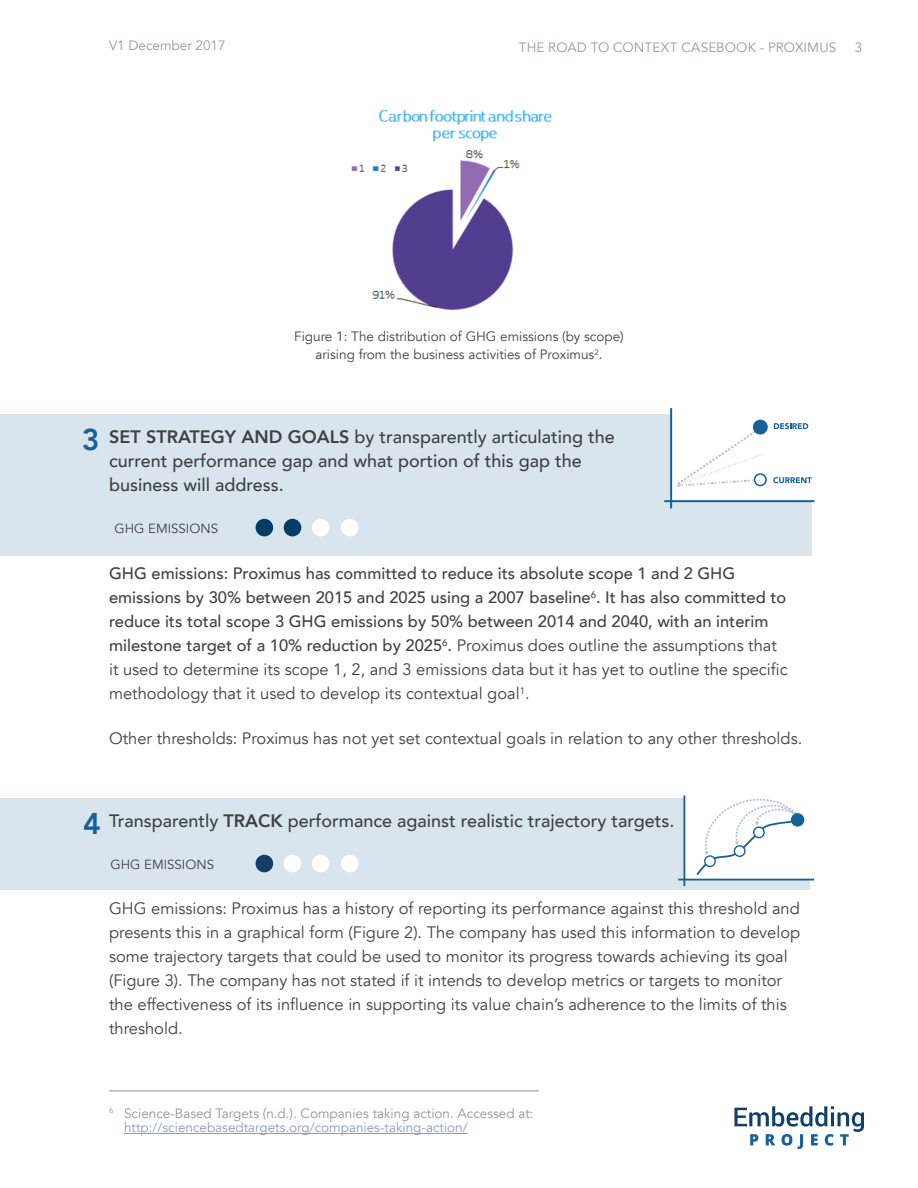
<style>
.page{position:relative;width:918px;height:1188px;background:#fff}
.page>*{position:absolute;margin:0;border:0;box-sizing:border-box;transform-origin:0 0}
.t1{font:800 30px "Avenir";color:#16609b}
.t2{font:500 18px/24px "Avenir";color:#414042}
.t3{font:16.5px/24px "Avenir";color:#414042}
.t4{font:500 16.5px/24px "Avenir";color:#414042}
.t5{font:13.5px/15px "Avenir";color:#939598}
.t6{font:13.5px/18px "Avenir";color:#414042;text-align:center}
.t7{font:13.5px "Avenir";color:#a2988a}
.t8{font:13.2px "Avenir";color:#414042}
.s1{font-weight:800}
.s2{font-weight:400}
.s3{color:#879bc6}
</style>
<div class="page">
<div style="left:0;top:414px;width:811px;height:141px;background:#d9e5ec"></div>
<div style="left:0;top:799px;width:810px;height:91px;background:#d9e5ec"></div>
<img style="left:351px;top:109px;width:201px;height:202px">
<div style="left:256px;top:519px;width:17px;height:17px;background:#003d67;border-radius:50%"></div>
<div style="left:312px;top:519px;width:17px;height:17px;background:#fff;border-radius:50%"></div>
<div style="left:284px;top:519px;width:17px;height:17px;background:#003d67;border-radius:50%"></div>
<div style="left:341px;top:519px;width:18px;height:17px;background:#fff;border-radius:50%"></div>
<div style="left:671px;top:408px;width:143px;height:93px;background:#fff"></div>
<hr style="left:670px;top:408px;width:2px;height:100px;background:#16609b">
<hr style="left:664px;top:500px;width:150px;height:2px;background:#16609b">
<svg style="left:677px;top:426px;width:87px;height:61px"></svg>
<div style="left:753px;top:420px;width:15px;height:15px;background:#16609b;border-radius:50%"></div>
<div style="left:755px;top:474px;width:11px;height:12px;background:#fff;border-radius:50%"></div>
<div style="left:754px;top:473px;width:13px;height:13px;border:2px solid #16609b;border-radius:50%"></div>
<svg style="left:774px;top:423px;width:34px;height:6px"></svg>
<svg style="left:773px;top:477px;width:39px;height:6px"></svg>
<div style="left:256px;top:855px;width:17px;height:17px;background:#123e67;border-radius:50%"></div>
<div style="left:312px;top:855px;width:17px;height:17px;background:#fff;border-radius:50%"></div>
<div style="left:284px;top:855px;width:17px;height:17px;background:#fff;border-radius:50%"></div>
<div style="left:341px;top:855px;width:18px;height:17px;background:#fff;border-radius:50%"></div>
<div style="left:685px;top:796px;width:128px;height:84px;background:#fff"></div>
<hr style="left:683px;top:795px;width:2px;height:91px;background:#16609b">
<hr style="left:678px;top:879px;width:136px;height:1px;background:#16609b">
<svg style="left:696px;top:798px;width:101px;height:77px"></svg>
<div style="left:791px;top:813px;width:13px;height:14px;background:#16609b;border-radius:50%"></div>
<svg style="left:734px;top:1106px;width:130px;height:43px"></svg>
<hr style="left:124px;top:1133px;width:344px;height:1px;background:#879bc6">
<hr style="left:109px;top:1090px;width:430px;height:1px;background:#939598">
<p class="t7" style="left:109px;top:38px;width:118px">V1 December 2017</p>
<p class="t7" style="left:519px;top:39px;width:319px">THE ROAD TO CONTEXT CASEBOOK - PROXIMUS</p>
<p class="t7" style="left:855px;top:39px;width:9px">3</p>
<p class="t6" style="left:294px;top:328px;width:331px">Figure 1: The distribution of GHG emissions (by scope) arising from the business activities of Proximus<sup>2</sup>.</p>
<h1 class="t1" style="left:82px;top:416px;width:19px">3</h1>
<p class="t2" style="left:109px;top:423px;width:507px"><span class="s1">SET STRATEGY AND GOALS</span> by transparently articulating the current performance gap and what portion of this gap the business will address.</p>
<p class="t8" style="left:115px;top:520px;width:105px">GHG EMISSIONS</p>
<p class="t4" style="left:109px;top:561px;width:680px">GHG emissions: Proximus has committed to reduce its absolute scope 1 and 2 GHG emissions by 30% between 2015 and 2025 using a 2007 baseline<sup>6</sup>. It has also committed to reduce its total scope 3 GHG emissions by 50% between 2014 and 2040, with an interim milestone target of a 10% reduction by 2025<sup>6</sup>. <span class="s2">Proximus does outline the assumptions that it used to determine its scope 1, 2, and 3 emissions data but it has yet to outline the specific methodology that it used to develop its contextual goal</span><sup>1</sup><span class="s2">.</span></p>
<p class="t3" style="left:109px;top:727px;width:695px">Other thresholds: Proximus has not yet set contextual goals in relation to any other thresholds.</p>
<h1 class="t1" style="left:83px;top:801px;width:19px">4</h1>
<p class="t2" style="left:109px;top:807px;width:567px">Transparently <span class="s1">TRACK</span> performance against realistic trajectory targets.</p>
<p class="t8" style="left:110px;top:856px;width:105px">GHG EMISSIONS</p>
<p class="t3" style="left:109px;top:896px;width:693px">GHG emissions: Proximus has a history of reporting its performance against this threshold and presents this in a graphical form (Figure 2). The company has used this information to develop some trajectory targets that could be used to monitor its progress towards achieving its goal (Figure 3). The company has not stated if it intends to develop metrics or targets to monitor the effectiveness of its influence in supporting its value chain’s adherence to the limits of this threshold.</p>
<p class="t5" style="left:124px;top:1106px;width:411px;text-indent:-15px"><sup>6</sup> Science-Based Targets (n.d.). Companies taking action. Accessed at: <span class="s3">http://sciencebasedtargets.org/companies-taking-action/</span></p>
</div>
